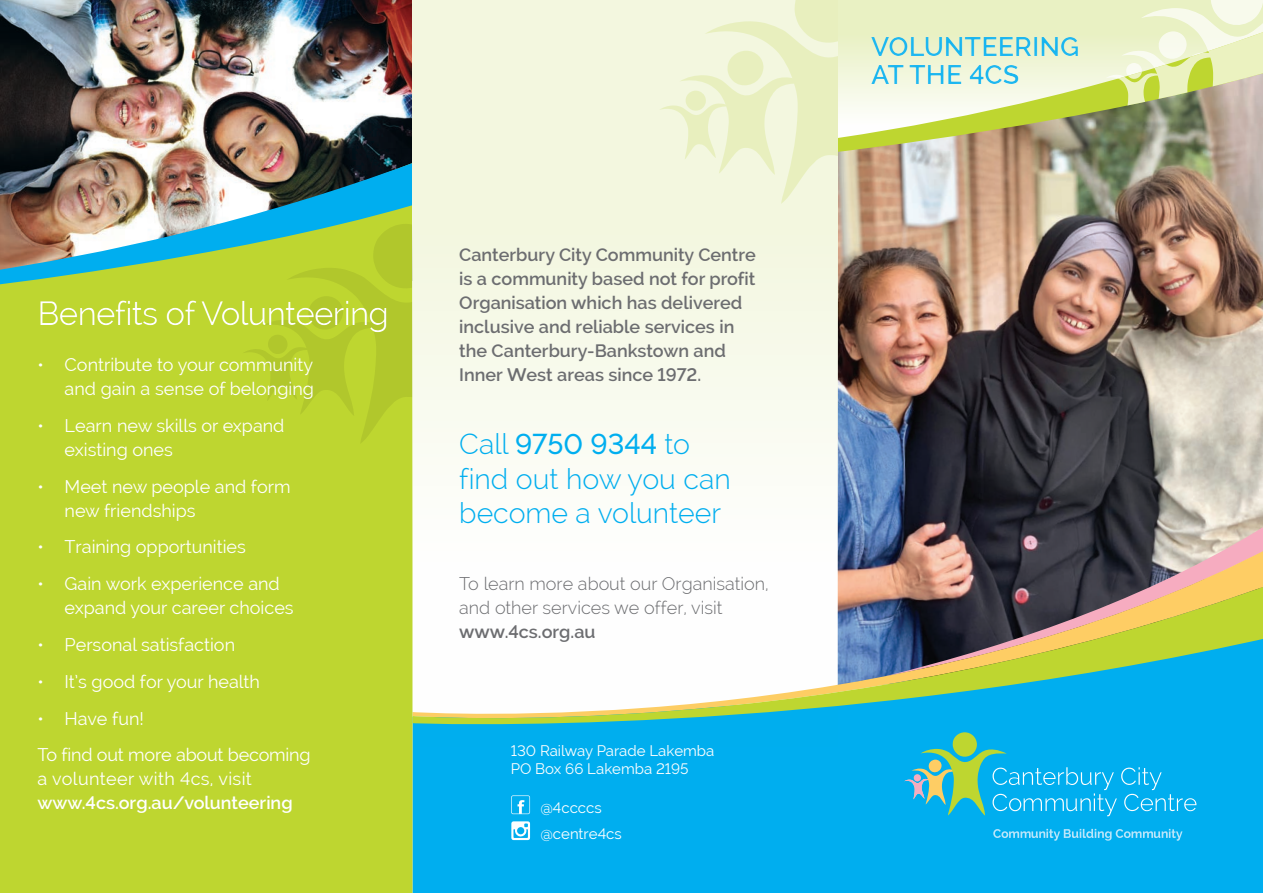
<style>
.page{position:relative;width:1263px;height:893px;background:#fff}
.page>*{position:absolute;margin:0;border:0;box-sizing:border-box;transform-origin:0 0}
.t1{font:33px "Raleway";letter-spacing:-.02em;color:#fff}
.t2{font:300 28.5px/34.5px "Raleway";color:#00aeef}
.t3{font:600 27px/28.5px "Raleway";color:#00aeef}
.t4{font:18px/24px "Raleway";color:#fff}
.t5{font:600 18px/24px "Raleway";color:#6c6d70}
.t6{font:300 18px/24px "Raleway";color:#6c6d70}
.t7{font:600 18px "Raleway";color:#fff}
.t8{font:18px "Raleway";letter-spacing:.02em;color:#fff}
.t9{font:15px/18px "Raleway";color:#fff}
.s1{font-weight:500}
</style>
<div class="page">
<img style="left:0;top:0;width:412px;height:163px">
<div style="left:838px;top:0;width:268px;height:27px;background:#e9f1c3"></div>
<img style="left:838px;top:152px;width:425px;height:391px">
<div style="left:412px;top:746px;width:851px;height:147px;background:#00aeef"></div>
<svg style="left:993px;top:829px;width:189px;height:12px;background:#37bef2"></svg>
<svg style="left:904px;top:746px;width:292px;height:70px;background:#27b6db"></svg>
<svg style="left:838px;top:27px;width:268px;height:125px;background:#c3c28b"></svg>
<svg style="left:1106px;top:0;width:157px;height:152px;background:#c9cda5"></svg>
<div style="left:860px;top:28px;width:252px;height:93px;background:#fff;opacity:.19"></div>
<svg style="left:511px;top:795px;width:19px;height:19px"></svg>
<svg style="left:511px;top:821px;width:19px;height:19px"></svg>
<img style="left:883px;top:517px;width:380px;height:26px">
<img style="left:838px;top:543px;width:425px;height:38px">
<svg style="left:838px;top:581px;width:425px;height:165px;background:#589d96"></svg>
<div style="left:0;top:288px;width:412px;height:605px;background:#bed630"></div>
<svg style="left:242px;top:288px;width:170px;height:156px;background:#b9d12e"></svg>
<img style="left:0;top:163px;width:412px;height:125px">
<svg style="left:412px;top:0;width:426px;height:746px"></svg>
<svg style="left:659px;top:0;width:179px;height:204px;background:#eef4d2"></svg>
<div style="left:30px;top:294px;width:398px;height:55px;background:#fff;opacity:.19"></div>
<h1 class="t1" style="left:38px;top:294px;width:353px">Benefits of Volunteering</h1>
<p class="t4" style="left:38px;top:353px;width:278px;text-align:right">• Contribute to your community and gain a sense of belonging</p>
<p class="t4" style="left:65px;top:414px;width:221px;text-indent:-27px">• Learn new skills or expand existing ones</p>
<p class="t4" style="left:65px;top:474px;width:227px;text-indent:-27px">• Meet new people and form new friendships</p>
<p class="t4" style="left:38px;top:535px;width:210px">• Training opportunities</p>
<p class="t4" style="left:65px;top:572px;width:231px;text-indent:-27px">• Gain work experience and expand your career choices</p>
<p class="t4" style="left:38px;top:633px;width:199px">• Personal satisfaction</p>
<p class="t4" style="left:38px;top:669px;width:224px">• It’s good for your health</p>
<p class="t4" style="left:38px;top:700px;width:274px;line-height:36.8px">• Have fun!<br>To find out more about becoming</p>
<p class="t8" style="left:38px;top:768px;width:216px">a volunteer with 4cs, visit</p>
<p class="t7" style="left:38px;top:793px;width:257px">www.4cs.org.au/volunteering</p>
<p class="t5" style="left:459px;top:243px;width:298px">Canterbury City Community Centre is a community based not for profit<br>Organisation which has delivered inclusive and reliable services in the Canterbury-Bankstown and<br>Inner West areas since 1972.</p>
<h2 class="t2" style="left:459px;top:427px;width:273px">Call <span class="s1">9750 9344</span> to find out how you can become a volunteer</h2>
<p class="t6" style="left:459px;top:571px;width:311px">To learn more about our Organisation, and other services we offer, visit</p>
<p class="t5" style="left:459px;top:619px;width:138px">www.4cs.org.au</p>
<p class="t9" style="left:511px;top:742px;width:205px">130 Railway Parade Lakemba<br>PO Box 66 Lakemba 2195</p>
<p class="t9" style="left:541px;top:795px;width:83px;line-height:25.5px">@4ccccs @centre4cs</p>
<h3 class="t3" style="left:871px;top:32px;width:210px">VOLUNTEERING<br>AT THE 4CS</h3>
</div>
